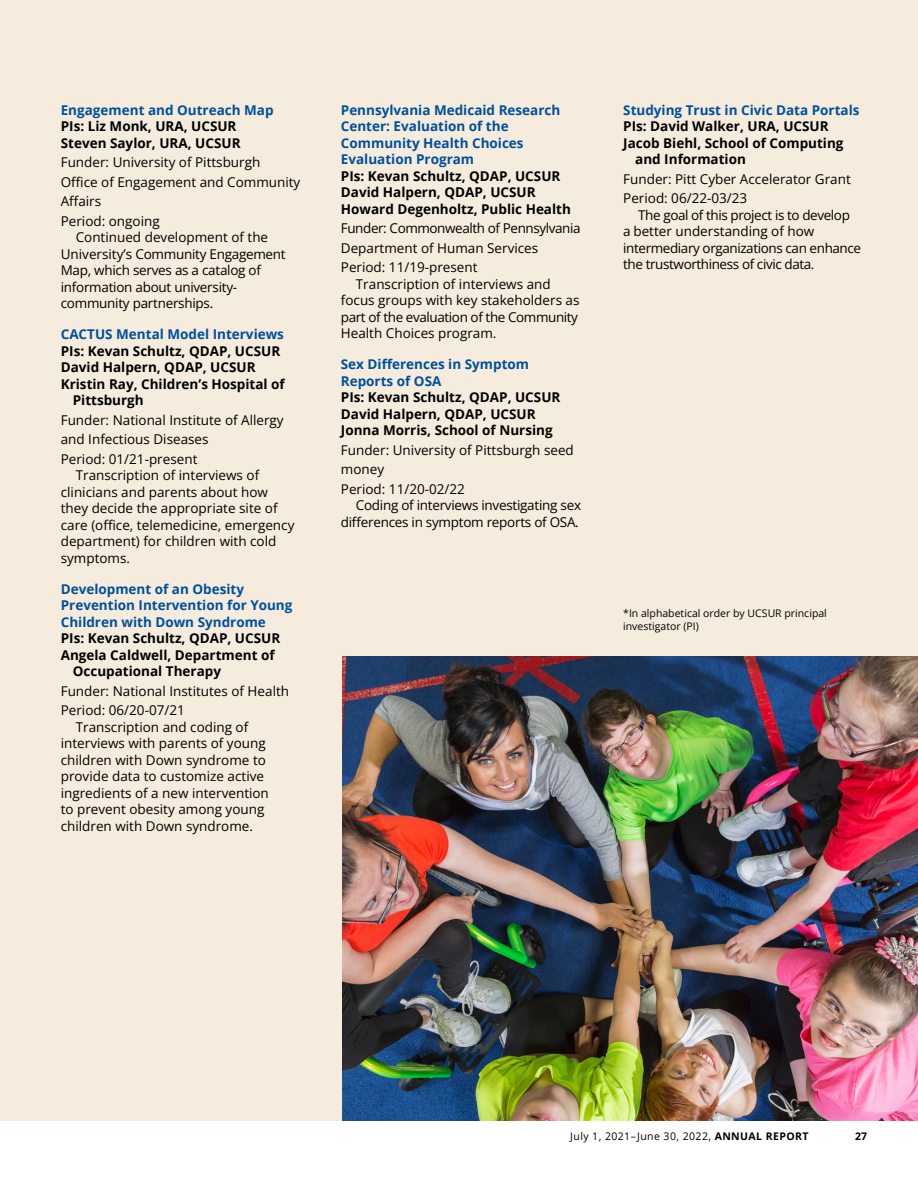
<style>
.page{position:relative;width:918px;height:1188px;background:#fff}
.page>*{position:absolute;margin:0;border:0;box-sizing:border-box;transform-origin:0 0}
.body_copy_apk{font:13.5px/16.5px "Open Sans";color:#000}
.Project_Body_Text{font:700 13.5px/16.5px "Open Sans";color:#000}
.Project_Body_Text-2{font:700 13.5px/16.5px "Open Sans";color:#004f9d}
.body_copy_apk-2{font:13.5px/16.5px "Open Sans";letter-spacing:-.02em;color:#000}
.body_copy_apk-3{font:13.5px/16.5px "Open Sans";letter-spacing:-.03em;color:#000}
.body_copy_apk-4{font:700 13.5px "Open Sans";color:#004f9d}
.t1{font:10.5px/12.6px "Open Sans";color:#000}
.t2{font:10.5px "Open Sans";letter-spacing:.04em;color:#000}
.t3{font:700 10.5px "Open Sans";color:#000}
.s1{font-weight:700}
</style>
<div class="page">
<div style="left:0;top:0;width:14px;height:1120px;background:#f5ecdd"></div>
<div style="left:2px;top:0;width:916px;height:1120px;background:#f5ecdd"></div>
<img style="left:342px;top:656px;width:576px;height:464px">
<p class="body_copy_apk-4" style="left:61px;top:100px;width:214px">Engagement and Outreach Map</p>
<p class="Project_Body_Text" style="left:61px;top:118px;width:177px">PIs: Liz Monk, URA, UCSUR</p>
<p class="Project_Body_Text" style="left:61px;top:134px;width:181px">Steven Saylor, URA, UCSUR</p>
<p class="body_copy_apk" style="left:61px;top:152px;width:241px;line-height:19.5px">Funder: University of Pittsburgh<br>Office of Engagement and Community<br>Affairs</p>
<p class="body_copy_apk" style="left:61px;top:212px;width:100px">Period: ongoing</p>
<p class="body_copy_apk-2" style="left:61px;top:229px;width:226px;text-indent:15px">Continued development of the<br>University’s Community Engagement<br>Map, which serves as a catalog of information about university&shy;community partnerships.</p>
<p class="Project_Body_Text-2" style="left:61px;top:326px;width:225px">CACTUS Mental Model Interviews</p>
<p class="Project_Body_Text" style="left:61px;top:342px;width:221px">PIs: Kevan Schultz, QDAP, UCSUR</p>
<p class="Project_Body_Text" style="left:61px;top:359px;width:196px">David Halpern, QDAP, UCSUR</p>
<p class="Project_Body_Text" style="left:73px;top:375px;width:214px;text-indent:-12px">Kristin Ray, Children’s Hospital of<br>Pittsburgh</p>
<p class="body_copy_apk" style="left:61px;top:410px;width:225px;line-height:19.5px">Funder: National Institute of Allergy and Infectious Diseases</p>
<p class="body_copy_apk" style="left:61px;top:450px;width:138px">Period: 01/21-present</p>
<p class="body_copy_apk" style="left:61px;top:467px;width:235px;text-indent:15px">Transcription of interviews of clinicians and parents about how they decide the appropriate site of care (office, telemedicine, emergency department) for children with cold symptoms.</p>
<p class="Project_Body_Text-2" style="left:61px;top:580px;width:233px">Development of an Obesity<br>Prevention Intervention for Young<br>Children with Down Syndrome</p>
<p class="Project_Body_Text" style="left:61px;top:630px;width:221px">PIs: Kevan Schultz, QDAP, UCSUR</p>
<p class="Project_Body_Text" style="left:73px;top:646px;width:203px;text-indent:-12px">Angela Caldwell, Department of<br>Occupational Therapy</p>
<p class="body_copy_apk" style="left:61px;top:682px;width:230px">Funder: National Institutes of Health</p>
<p class="body_copy_apk" style="left:61px;top:702px;width:126px">Period: 06/20-07/21</p>
<p class="body_copy_apk" style="left:61px;top:718px;width:210px;text-indent:15px">Transcription and coding of interviews with parents of young children with Down syndrome to provide data to customize active ingredients of a new intervention to prevent obesity among young children with Down syndrome.</p>
<p class="Project_Body_Text-2" style="left:341px;top:101px;width:221px">Pennsylvania Medicaid Research<br>Center: Evaluation of the<br>Community Health Choices<br>Evaluation Program</p>
<p class="Project_Body_Text" style="left:341px;top:167px;width:221px">PIs: Kevan Schultz, QDAP, UCSUR</p>
<p class="Project_Body_Text" style="left:341px;top:184px;width:196px">David Halpern, QDAP, UCSUR</p>
<p class="Project_Body_Text" style="left:341px;top:200px;width:232px">Howard Degenholtz, Public Health</p>
<p class="body_copy_apk-3" style="left:341px;top:218px;width:241px;line-height:19.5px">Funder: Commonwealth of Pennsylvania<br>Department of Human Services</p>
<p class="body_copy_apk" style="left:341px;top:259px;width:138px">Period: 11/19-present</p>
<p class="body_copy_apk" style="left:341px;top:275px;width:240px;text-indent:15px">Transcription of interviews and focus groups with key stakeholders as part of the evaluation of the Community Health Choices program.</p>
<p class="Project_Body_Text-2" style="left:341px;top:356px;width:190px">Sex Differences in Symptom<br>Reports of OSA</p>
<p class="Project_Body_Text" style="left:341px;top:389px;width:221px">PIs: Kevan Schultz, QDAP, UCSUR</p>
<p class="Project_Body_Text" style="left:341px;top:405px;width:196px">David Halpern, QDAP, UCSUR</p>
<p class="Project_Body_Text" style="left:341px;top:422px;width:213px">Jonna Morris, School of Nursing</p>
<p class="body_copy_apk" style="left:341px;top:440px;width:235px;line-height:19.5px">Funder: University of Pittsburgh seed money</p>
<p class="body_copy_apk" style="left:341px;top:480px;width:126px">Period: 11/20-02/22</p>
<p class="body_copy_apk-2" style="left:341px;top:497px;width:242px;text-align:right">Coding of interviews investigating sex differences in symptom reports of OSA.</p>
<p class="Project_Body_Text-2" style="left:623px;top:101px;width:238px">Studying Trust in Civic Data Portals</p>
<p class="Project_Body_Text" style="left:623px;top:118px;width:207px">PIs: David Walker, URA, UCSUR</p>
<p class="Project_Body_Text" style="left:635px;top:134px;width:210px;text-indent:-12px">Jacob Biehl, School of Computing and Information</p>
<p class="body_copy_apk" style="left:623px;top:170px;width:229px">Funder: Pitt Cyber Accelerator Grant</p>
<p class="body_copy_apk" style="left:623px;top:190px;width:126px">Period: 06/22-03/23</p>
<p class="body_copy_apk-3" style="left:623px;top:206px;width:239px;text-indent:15px">The goal of this project is to develop<br>a better understanding of how intermediary organizations can enhance the trustworthiness of civic data.</p>
<p class="t1" style="left:623px;top:607px;width:205px">*In alphabetical order by UCSUR principal investigator (PI)</p>
<p class="t2" style="left:570px;top:1129px;width:240px">July 1, 2021–June 30, 2022, <span class="s1">ANNUAL REPORT</span></p>
<p class="t3" style="left:855px;top:1129px;width:13px">27</p>
</div>
